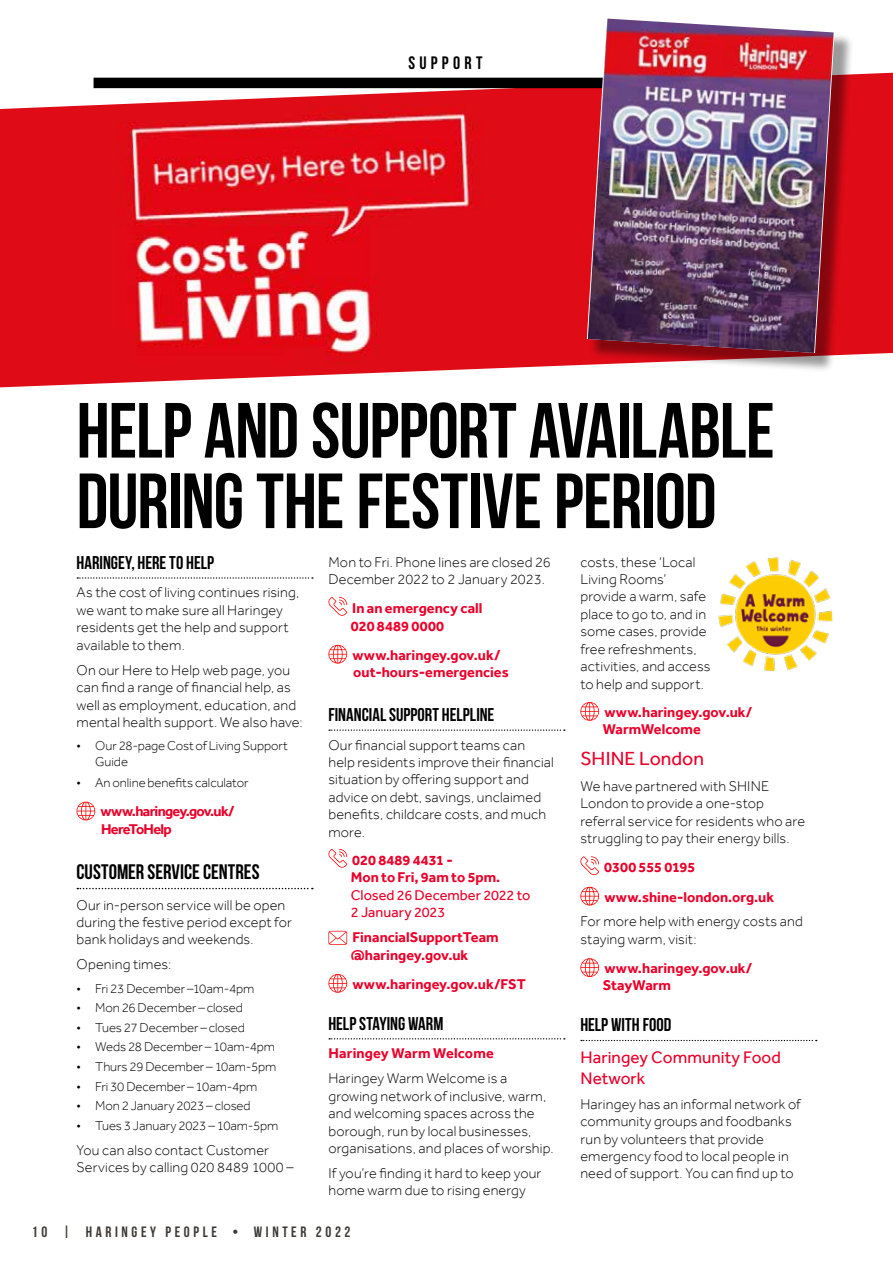
<style>
.page{position:relative;width:893px;height:1263px;background:#fff}
.page>*{position:absolute;margin:0;border:0;box-sizing:border-box;transform-origin:0 0}
.t1{font:78px/70.5px "Bebas Neue";letter-spacing:-.01em;color:#000}
.t2{font:21px "Bebas Neue";color:#000}
.t3{font:19.5px "Effra";color:#ea002a}
.t4{font:18.45px "Bebas Neue";color:#000}
.t5{font:18px "Bebas Neue";letter-spacing:.24em;color:#000}
.t6{font:17.1px/20.5px "Effra";letter-spacing:.005em;color:#ea002a}
.t7{font:15px "Bebas Neue";letter-spacing:.24em;color:#3c3935}
.t8{font:300 14.55px/17.4px "Effra";letter-spacing:.01em;color:#000}
.t9{font:700 14.55px/17.4px "Effra";color:#ea002a}
.t10{font:14.55px/17.4px "Effra";color:#ea002a}
.t11{font:700 14.55px/17.4px "Effra";letter-spacing:-.05em;color:#ea002a}
.t12{font:300 13.2px/15.9px "Effra";letter-spacing:-.005em;color:#000}
</style>
<div class="page">
<img style="left:0;top:73px;width:893px;height:314px">
<svg style="left:77px;top:577px;width:236px;height:2px"></svg>
<svg style="left:77px;top:888px;width:236px;height:1px"></svg>
<svg style="left:77px;top:802px;width:18px;height:18px"></svg>
<svg style="left:329px;top:729px;width:236px;height:2px"></svg>
<svg style="left:329px;top:1038px;width:236px;height:1px"></svg>
<svg style="left:328px;top:597px;width:19px;height:19px"></svg>
<svg style="left:328px;top:645px;width:19px;height:18px"></svg>
<svg style="left:328px;top:849px;width:19px;height:19px"></svg>
<svg style="left:328px;top:931px;width:19px;height:14px"></svg>
<svg style="left:328px;top:974px;width:19px;height:19px"></svg>
<svg style="left:581px;top:1040px;width:236px;height:1px"></svg>
<svg style="left:580px;top:702px;width:19px;height:19px"></svg>
<svg style="left:580px;top:856px;width:19px;height:19px"></svg>
<svg style="left:580px;top:887px;width:19px;height:18px"></svg>
<svg style="left:580px;top:958px;width:19px;height:19px"></svg>
<div style="left:94px;top:78px;width:716px;height:10px;background:#000"></div>
<img style="left:718px;top:557px;width:115px;height:114px">
<div style="left:588px;top:20px;width:266px;height:352px;background:#000;opacity:.4"></div>
<img style="left:588px;top:19px;width:246px;height:334px">
<p class="t5" style="left:408px;top:53px;width:76px">SUPPORT</p>
<h1 class="t1" style="left:77px;top:394px;width:700px">HELP AND SUPPORT AVAILABLE<br>DURING THE FESTIVE PERIOD</h1>
<p class="t4" style="left:77px;top:552px;width:139px">HARINGEY, HERE TO HELP</p>
<p class="t8" style="left:77px;top:584px;width:224px">As the cost of living continues rising, we want to make sure all Haringey residents get the help and support available to them.</p>
<p class="t8" style="left:77px;top:661px;width:228px">On our Here to Help web page, you can find a range of financial help, as well as employment, education, and mental health support. We also have:</p>
<p class="t12" style="left:95px;top:738px;width:194px;text-indent:-19px">• Our 28-page Cost of Living Support<br>Guide</p>
<p class="t12" style="left:77px;top:775px;width:173px">• An online benefits calculator</p>
<p class="t11" style="left:101px;top:802px;width:136px">www.haringey.gov.uk/<br>HereToHelp</p>
<h2 class="t2" style="left:77px;top:860px;width:185px">CUSTOMER SERVICE CENTRES</h2>
<p class="t8" style="left:77px;top:896px;width:217px">Our in-person service will be open during the festive period except for bank holidays and weekends.</p>
<p class="t8" style="left:77px;top:956px;width:96px">Opening times:</p>
<p class="t12" style="left:77px;top:980px;width:179px">• Fri 23 December –10am-4pm</p>
<p class="t12" style="left:77px;top:1000px;width:168px">• Mon 26 December – closed</p>
<p class="t12" style="left:77px;top:1019px;width:170px">• Tues 27 December – closed</p>
<p class="t12" style="left:77px;top:1039px;width:200px">• Weds 28 December – 10am-4pm</p>
<p class="t12" style="left:77px;top:1058px;width:201px">• Thurs 29 December – 10am-5pm</p>
<p class="t12" style="left:77px;top:1078px;width:182px">• Fri 30 December – 10am-4pm</p>
<p class="t12" style="left:77px;top:1098px;width:176px">• Mon 2 January 2023 – closed</p>
<p class="t12" style="left:77px;top:1117px;width:203px">• Tues 3 January 2023 – 10am-5pm</p>
<p class="t8" style="left:77px;top:1141px;width:219px">You can also contact Customer<br>Services by calling 020 8489 1000 –</p>
<p class="t8" style="left:328px;top:553px;width:224px">Mon to Fri. Phone lines are closed 26<br>December 2022 to 2 January 2023.</p>
<p class="t9" style="left:351px;top:599px;width:133px">In an emergency call<br>020 8489 0000</p>
<p class="t9" style="left:352px;top:646px;width:158px">www.haringey.gov.uk/ out-hours-emergencies</p>
<p class="t4" style="left:328px;top:704px;width:167px">FINANCIAL SUPPORT HELPLINE</p>
<p class="t8" style="left:328px;top:736px;width:227px">Our financial support teams can help residents improve their financial situation by offering support and advice on debt, savings, unclaimed benefits, childcare costs, and much more.</p>
<p class="t9" style="left:351px;top:851px;width:151px">020 8489 4431 -<br>Mon to Fri, 9am to 5pm.</p>
<p class="t10" style="left:351px;top:886px;width:181px">Closed 26 December 2022 to<br>2 January 2023</p>
<p class="t9" style="left:351px;top:928px;width:149px">FinancialSupportTeam @haringey.gov.uk</p>
<p class="t9" style="left:352px;top:975px;width:175px">www.haringey.gov.uk/FST</p>
<p class="t4" style="left:328px;top:1013px;width:116px">HELP STAYING WARM</p>
<p class="t9" style="left:328px;top:1044px;width:167px">Haringey Warm Welcome</p>
<p class="t8" style="left:328px;top:1070px;width:227px">Haringey Warm Welcome is a growing network of inclusive, warm, and welcoming spaces across the borough, run by local businesses, organisations, and places of worship.</p>
<p class="t8" style="left:328px;top:1164px;width:215px">If you’re finding it hard to keep your home warm due to rising energy</p>
<p class="t7" style="left:32px;top:1223px;width:320px">10 | HARINGEY PEOPLE • WINTER 2022</p>
<p class="t8" style="left:580px;top:553px;width:132px">costs, these ‘Local<br>Living Rooms’ provide a warm, safe place to go to, and in some cases, provide free refreshments, activities, and access to help and support.</p>
<p class="t9" style="left:603px;top:703px;width:151px">www.haringey.gov.uk/<br>WarmWelcome</p>
<h3 class="t3" style="left:580px;top:747px;width:125px">SHINE London</h3>
<p class="t8" style="left:580px;top:777px;width:226px">We have partnered with SHINE London to provide a one-stop referral service for residents who are struggling to pay their energy bills.</p>
<p class="t9" style="left:604px;top:853px;width:172px;line-height:29.1px">0300 555 0195 www.shine-london.org.uk</p>
<p class="t8" style="left:580px;top:913px;width:224px">For more help with energy costs and staying warm, visit:</p>
<p class="t9" style="left:603px;top:959px;width:151px">www.haringey.gov.uk/<br>StayWarm</p>
<p class="t4" style="left:580px;top:1015px;width:92px">HELP WITH FOOD</p>
<p class="t6" style="left:580px;top:1047px;width:202px">Haringey Community Food<br>Network</p>
<p class="t8" style="left:580px;top:1095px;width:222px">Haringey has an informal network of community groups and foodbanks run by volunteers that provide emergency food to local people in need of support. You can find up to</p>
</div>
